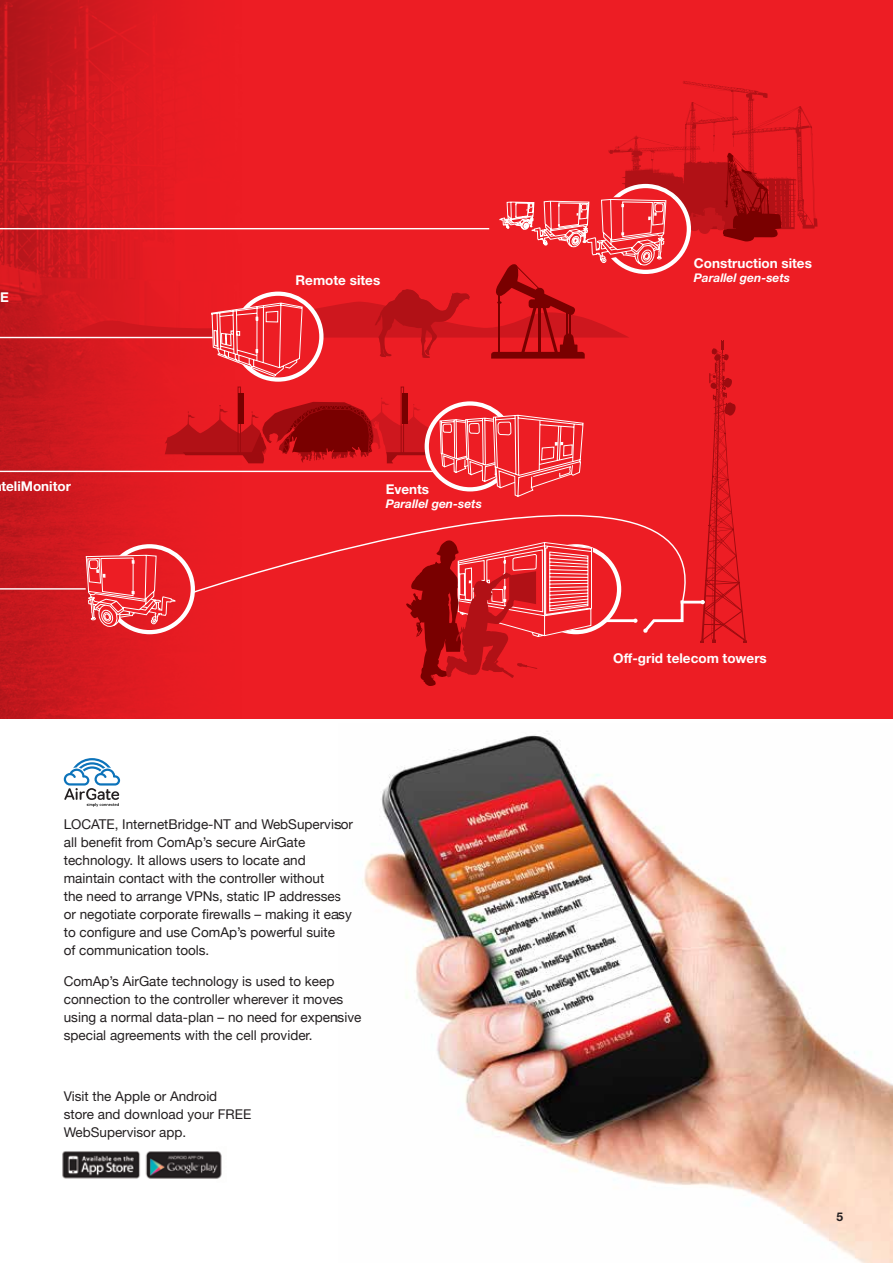
<style>
.page{position:relative;width:893px;height:1263px;background:#fff}
.page>*{position:absolute;margin:0;border:0;box-sizing:border-box;transform-origin:0 0}
.t1{font:13.5px/18px "Helvetica Neue";color:#231f20}
.t2{font:700 13.5px "Helvetica Neue";color:#fff}
.t3{font:13.5px/18px "Helvetica Neue";color:#231f20}
.t4{font:italic 700 12px "Helvetica Neue";color:#fff}
.t5{font:700 12px "Helvetica Neue";color:#231f20}
</style>
<div class="page">
<div style="left:0;top:0;width:893px;height:719px;background:#ed1d24"></div>
<img style="left:0;top:0;width:167px;height:719px">
<svg style="left:0;top:81px;width:817px;height:605px"></svg>
<svg style="left:64px;top:758px;width:56px;height:49px"></svg>
<img style="left:62px;top:1151px;width:160px;height:28px">
<img style="left:362px;top:731px;width:531px;height:532px">
<p class="t2" style="left:0;top:289px;width:10px">E</p>
<p class="t2" style="left:296px;top:272px;width:86px">Remote sites</p>
<p class="t2" style="left:1px;top:478px;width:71px">teliMonitor</p>
<p class="t2" style="left:386px;top:481px;width:45px">Events</p>
<p class="t4" style="left:386px;top:497px;width:98px">Parallel gen-sets</p>
<p class="t1" style="left:64px;top:815px;width:291px">LOCATE, InternetBridge-NT and WebSupervisor all benefit from ComAp’s secure AirGate technology. It allows users to locate and maintain contact with the controller without<br>the need to arrange VPNs, static IP addresses or negotiate corporate firewalls – making it easy to configure and use ComAp’s powerful suite<br>of communication tools.</p>
<p class="t1" style="left:64px;top:971px;width:299px">ComAp’s AirGate technology is used to keep connection to the controller wherever it moves using a normal data-plan – no need for expensive special agreements with the cell provider.</p>
<p class="t3" style="left:64px;top:1087px;width:189px">Visit the Apple or Android<br>store and download your FREE<br>WebSupervisor app.</p>
<p class="t2" style="left:694px;top:255px;width:119px">Construction sites</p>
<p class="t4" style="left:694px;top:271px;width:98px">Parallel gen-sets</p>
<p class="t2" style="left:613px;top:650px;width:155px">Off-grid telecom towers</p>
<p class="t5" style="left:836px;top:1209px;width:8px">5</p>
</div>
